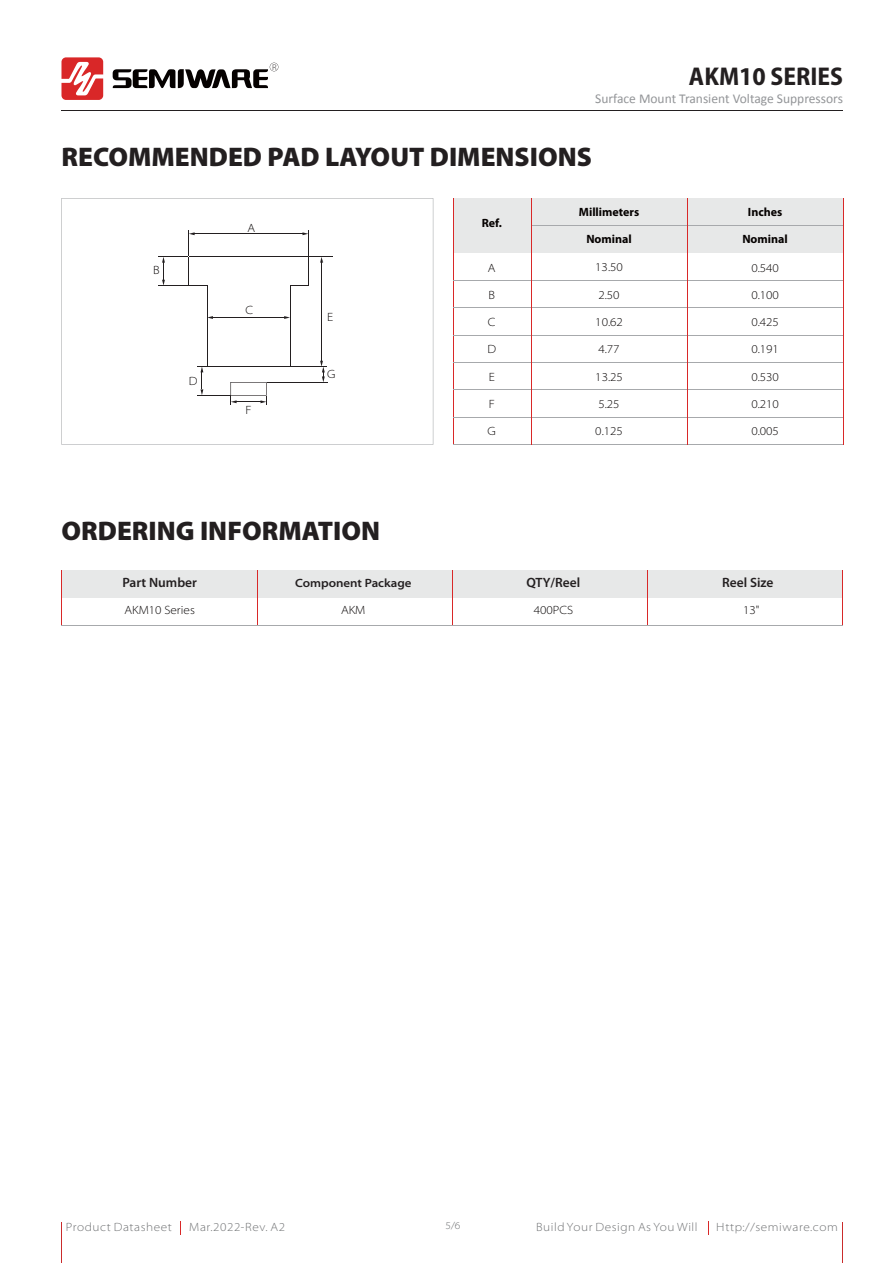
<style>
.page{position:relative;width:893px;height:1263px;background:#fff}
.page>*{position:absolute;margin:0;border:0;box-sizing:border-box;transform-origin:0 0}
.t1{font:900 27px "Myriad Pro";color:#231f20}
.t2{font:700 semi-condensed 25.8px "Myriad Pro";color:#231f20}
.t3{font:13.5px "Calibri";color:#939598}
.t4{font:600 13.5px "Myriad Pro";color:#231f20}
.t5{font:300 semi-expanded 12px "Myriad Pro";color:#050100}
.t6{font:300 semi-expanded 12px "Myriad Pro";letter-spacing:.05em;color:#6d6f71}
.t7{font:700 12px "Myriad Pro";color:#050100}
.t8{font:600 semi-expanded 12px "Myriad Pro";color:#231f20}
.t9{font:300 semi-expanded 10.5px "Myriad Pro";color:#6d6f71}
.t10{font:300 semi-expanded 8.25px "Myriad Pro";color:#231f20}
</style>
<div class="page">
<svg style="left:708px;top:1221px;width:1px;height:14px"></svg>
<svg style="left:180px;top:1221px;width:1px;height:14px"></svg>
<hr style="left:61px;top:110px;width:782px;height:1px;background:#231f20">
<svg style="left:61px;top:57px;width:42px;height:43px"></svg>
<svg style="left:113px;top:63px;width:165px;height:25px"></svg>
<div style="left:62px;top:570px;width:781px;height:28px;background:#e7e8e8"></div>
<hr style="left:62px;top:625px;width:781px;height:1px;background:#a7a9ac">
<hr style="left:647px;top:570px;width:1px;height:55px;background:#d92828">
<hr style="left:842px;top:570px;width:1px;height:55px;background:#d92828">
<hr style="left:452px;top:570px;width:1px;height:55px;background:#d92828">
<hr style="left:257px;top:570px;width:1px;height:55px;background:#d92828">
<hr style="left:61px;top:570px;width:1px;height:55px;background:#d92828">
<div style="left:453px;top:198px;width:390px;height:55px;background:#e7e8e8"></div>
<svg style="left:61px;top:198px;width:372px;height:247px"></svg>
<hr style="left:453px;top:198px;width:1px;height:247px;background:#d92828">
<hr style="left:453px;top:390px;width:390px;height:1px;background:#a7a9ac">
<hr style="left:453px;top:362px;width:390px;height:1px;background:#a7a9ac">
<hr style="left:453px;top:335px;width:390px;height:1px;background:#a7a9ac">
<hr style="left:453px;top:444px;width:390px;height:1px;background:#a7a9ac">
<hr style="left:453px;top:417px;width:390px;height:1px;background:#a7a9ac">
<hr style="left:453px;top:308px;width:390px;height:1px;background:#a7a9ac">
<hr style="left:453px;top:280px;width:390px;height:1px;background:#a7a9ac">
<hr style="left:531px;top:225px;width:312px;height:1px;background:#a7a9ac">
<hr style="left:531px;top:198px;width:1px;height:247px;background:#d92828">
<hr style="left:843px;top:198px;width:1px;height:247px;background:#d92828">
<hr style="left:687px;top:198px;width:1px;height:247px;background:#d92828">
<hr style="left:158px;top:257px;width:30px;height:1px;background:#231f20">
<hr style="left:212px;top:317px;width:73px;height:1px;background:#231f20">
<hr style="left:197px;top:395px;width:33px;height:1px;background:#231f20">
<hr style="left:290px;top:366px;width:37px;height:1px;background:#231f20">
<hr style="left:207px;top:286px;width:1px;height:81px;background:#231f20">
<hr style="left:290px;top:286px;width:1px;height:81px;background:#231f20">
<hr style="left:207px;top:366px;width:83px;height:1px;background:#231f20">
<hr style="left:189px;top:257px;width:119px;height:1px;background:#231f20">
<svg style="left:290px;top:230px;width:43px;height:56px"></svg>
<svg style="left:197px;top:366px;width:15px;height:29px"></svg>
<svg style="left:159px;top:230px;width:48px;height:56px"></svg>
<hr style="left:321px;top:262px;width:1px;height:99px;background:#231f20">
<svg style="left:230px;top:382px;width:37px;height:23px"></svg>
<hr style="left:195px;top:234px;width:108px;height:1px;background:#231f20">
<hr style="left:267px;top:382px;width:60px;height:1px;background:#231f20">
<svg style="left:320px;top:361px;width:5px;height:21px"></svg>
<hr style="left:843px;top:1222px;width:1px;height:41px;background:#ca2c2c">
<hr style="left:61px;top:1222px;width:1px;height:41px;background:#ca2c2c">
<p class="t10" style="left:272px;top:62px;width:6px">R</p>
<h2 class="t2" style="left:689px;top:62px;width:156px">AKM10 SERIES</h2>
<p class="t3" style="left:595px;top:90px;width:249px">Surface Mount Transient Voltage Suppressors</p>
<h1 class="t1" style="left:61px;top:141px;width:532px">RECOMMENDED PAD LAYOUT DIMENSIONS</h1>
<p class="t5" style="left:247px;top:221px;width:9px">A</p>
<p class="t7" style="left:482px;top:216px;width:22px">Ref.</p>
<p class="t7" style="left:579px;top:206px;width:62px">Millimeters</p>
<p class="t7" style="left:748px;top:206px;width:36px">Inches</p>
<p class="t7" style="left:586px;top:232px;width:47px">Nominal</p>
<p class="t7" style="left:742px;top:232px;width:47px">Nominal</p>
<p class="t5" style="left:153px;top:263px;width:8px">B</p>
<p class="t5" style="left:595px;top:261px;width:29px">13.50</p>
<p class="t5" style="left:598px;top:288px;width:23px">2.50</p>
<p class="t5" style="left:488px;top:261px;width:9px">A</p>
<p class="t5" style="left:488px;top:288px;width:8px">B</p>
<p class="t5" style="left:246px;top:303px;width:9px">C</p>
<p class="t5" style="left:327px;top:311px;width:8px">E</p>
<p class="t5" style="left:488px;top:315px;width:9px">C</p>
<p class="t5" style="left:487px;top:343px;width:10px">D</p>
<p class="t5" style="left:595px;top:315px;width:29px">10.62</p>
<p class="t5" style="left:598px;top:343px;width:23px">4.77</p>
<p class="t5" style="left:751px;top:261px;width:29px">0.540</p>
<p class="t5" style="left:751px;top:288px;width:29px">0.100</p>
<p class="t5" style="left:751px;top:315px;width:29px">0.425</p>
<p class="t5" style="left:751px;top:343px;width:29px">0.191</p>
<p class="t5" style="left:189px;top:375px;width:10px">D</p>
<p class="t5" style="left:246px;top:403px;width:8px">F</p>
<p class="t5" style="left:327px;top:368px;width:10px">G</p>
<p class="t5" style="left:489px;top:370px;width:8px">E</p>
<p class="t5" style="left:489px;top:397px;width:8px">F</p>
<p class="t5" style="left:488px;top:425px;width:10px">G</p>
<p class="t5" style="left:595px;top:370px;width:29px">13.25</p>
<p class="t5" style="left:751px;top:370px;width:29px">0.530</p>
<p class="t5" style="left:598px;top:397px;width:23px">5.25</p>
<p class="t5" style="left:751px;top:397px;width:29px">0.210</p>
<p class="t5" style="left:595px;top:425px;width:29px">0.125</p>
<p class="t5" style="left:751px;top:425px;width:29px">0.005</p>
<h1 class="t1" style="left:61px;top:515px;width:320px">ORDERING INFORMATION</h1>
<p class="t4" style="left:122px;top:575px;width:76px">Part Number</p>
<p class="t8" style="left:295px;top:576px;width:118px">Component Package</p>
<p class="t4" style="left:526px;top:575px;width:55px">QTY/Reel</p>
<p class="t4" style="left:722px;top:575px;width:53px">Reel Size</p>
<p class="t5" style="left:125px;top:604px;width:72px">AKM10 Series</p>
<p class="t5" style="left:341px;top:604px;width:26px">AKM</p>
<p class="t5" style="left:534px;top:604px;width:41px">400PCS</p>
<p class="t5" style="left:743px;top:604px;width:18px">13"</p>
<p class="t6" style="left:66px;top:1221px;width:108px">Product Datasheet</p>
<p class="t6" style="left:189px;top:1221px;width:97px">Mar.2022-Rev. A2</p>
<p class="t9" style="left:445px;top:1219px;width:17px">5/6</p>
<p class="t6" style="left:536px;top:1221px;width:163px">Build Your Design As You Will</p>
<p class="t6" style="left:716px;top:1221px;width:123px">Http://semiware.com</p>
</div>
